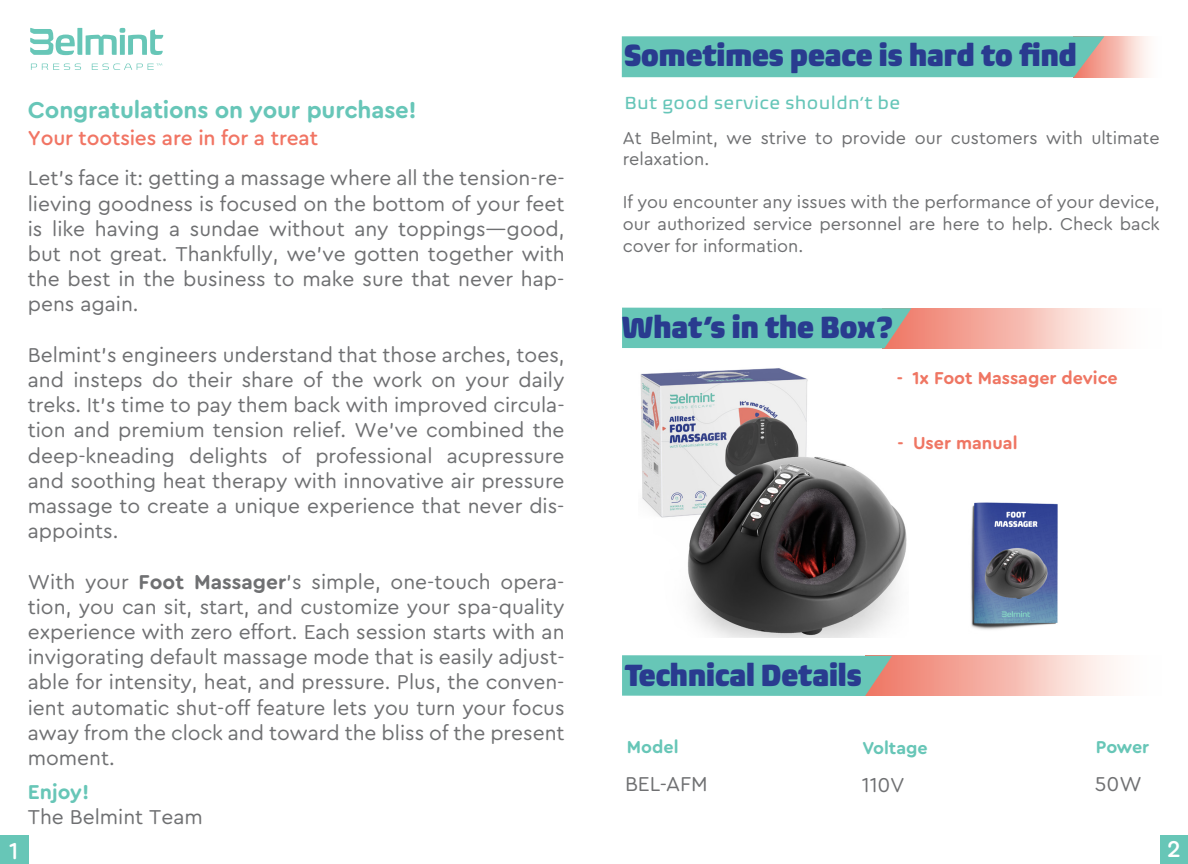
<style>
.page{position:relative;width:1188px;height:864px;background:#fff}
.page>*{position:absolute;margin:0;border:0;box-sizing:border-box;transform-origin:0 0}
.t1{font:900 condensed 31.5px "Biome Pro";color:#293b8f}
.t2{font:700 24px "Cera Round Pro";letter-spacing:-.005em;color:#67c6b8}
.t3{font:500 24px "Cera Round Pro";color:#fff}
.t4{font:21px/25.2px "Cera Round Pro";color:#6f7072;text-align:justify}
.t5{font:500 21px "Cera Round Pro";letter-spacing:-.005em;color:#f17564}
.t6{font:700 21px "Cera Round Pro";color:#67c6b7}
.t7{font:18px/21.6px "Cera Round Pro";color:#6f7072}
.t8{font:700 18px "Cera Round Pro";color:#ef7663}
.t9{font:18px "Biome Pro";letter-spacing:.02em;color:#67c6b9}
.t10{font:700 18px "Cera Round Pro";color:#67c6b7}
.s1{font-weight:700}
</style>
<div class="page">
<img style="left:971px;top:502px;width:87px;height:128px">
<svg style="left:892px;top:656px;width:224px;height:40px;background:#f6bbb1"></svg>
<svg style="left:622px;top:655px;width:270px;height:41px;background:#70c3b4"></svg>
<svg style="left:911px;top:308px;width:207px;height:40px;background:#f6bcb2"></svg>
<div style="left:622px;top:308px;width:289px;height:40px;background:#67c6b7"></div>
<svg style="left:31px;top:64px;width:50px;height:6px"></svg>
<svg style="left:92px;top:64px;width:70px;height:6px"></svg>
<svg style="left:30px;top:28px;width:133px;height:27px"></svg>
<div style="left:0;top:836px;width:29px;height:28px;background:#67c6b7"></div>
<div style="left:1160px;top:836px;width:28px;height:28px;background:#67c6b7"></div>
<svg style="left:1104px;top:36px;width:44px;height:41px;background:#f8cfc7"></svg>
<div style="left:622px;top:36px;width:482px;height:41px;background:#67c6b7"></div>
<img style="left:640px;top:368px;width:267px;height:269px">
<p class="t2" style="left:28px;top:93px;width:391px">Congratulations on your purchase!</p>
<p class="t5" style="left:28px;top:124px;width:292px">Your tootsies are in for a treat</p>
<p class="t4" style="left:28px;top:165px;width:538px">Let’s face it: getting a massage where all the tension-re&shy;lieving goodness is focused on the bottom of your feet is like having a sundae without any toppings—good, but not great. Thankfully, we’ve gotten together with the best in the business to make sure that never hap&shy;pens again.</p>
<p class="t4" style="left:28px;top:341px;width:538px">Belmint’s engineers understand that those arches, toes, and insteps do their share of the work on your daily treks. It's time to pay them back with improved circula&shy;tion and premium tension relief. We’ve combined the deep-kneading delights of professional acupressure and soothing heat therapy with innovative air pressure massage to create a unique experience that never dis&shy;appoints.</p>
<p class="t4" style="left:28px;top:568px;width:538px">With your <span class="s1">Foot Massager</span>’s simple, one-touch opera&shy;tion, you can sit, start, and customize your spa-quality experience with zero effort. Each session starts with an invigorating default massage mode that is easily adjust&shy;able for intensity, heat, and pressure. Plus, the conven&shy;ient automatic shut-off feature lets you turn your focus away from the clock and toward the bliss of the present moment.</p>
<p class="t6" style="left:28px;top:777px;width:63px">Enjoy!</p>
<p class="t4" style="left:28px;top:803px;width:176px">The Belmint Team</p>
<h1 class="t1" style="left:624px;top:35px;width:454px">Sometimes peace is hard to find</h1>
<p class="t9" style="left:624px;top:91px;width:277px">But good service shouldn’t be</p>
<p class="t7" style="left:623px;top:126px;width:538px">At Belmint, we strive to provide our customers with ultimate relaxation.</p>
<p class="t7" style="left:623px;top:191px;width:538px;text-align:justify">If you encounter any issues with the performance of your device, our authorized service personnel are here to help. Check back cover for information.</p>
<h1 class="t1" style="left:622px;top:308px;width:273px">What’s in the Box?</h1>
<p class="t8" style="left:897px;top:366px;width:222px">- 1x Foot Massager device</p>
<p class="t8" style="left:898px;top:430px;width:121px">- User manual</p>
<h1 class="t1" style="left:625px;top:655px;width:239px">Technical Details</h1>
<p class="t10" style="left:627px;top:735px;width:53px">Model</p>
<p class="t4" style="left:625px;top:770px;width:84px">BEL-AFM</p>
<p class="t10" style="left:862px;top:736px;width:67px">Voltage</p>
<p class="t4" style="left:862px;top:771px;width:44px">110V</p>
<p class="t10" style="left:1096px;top:735px;width:55px">Power</p>
<p class="t4" style="left:1095px;top:770px;width:48px">50W</p>
<p class="t3" style="left:9px;top:834px;width:11px">1</p>
<p class="t3" style="left:1167px;top:833px;width:15px">2</p>
</div>
